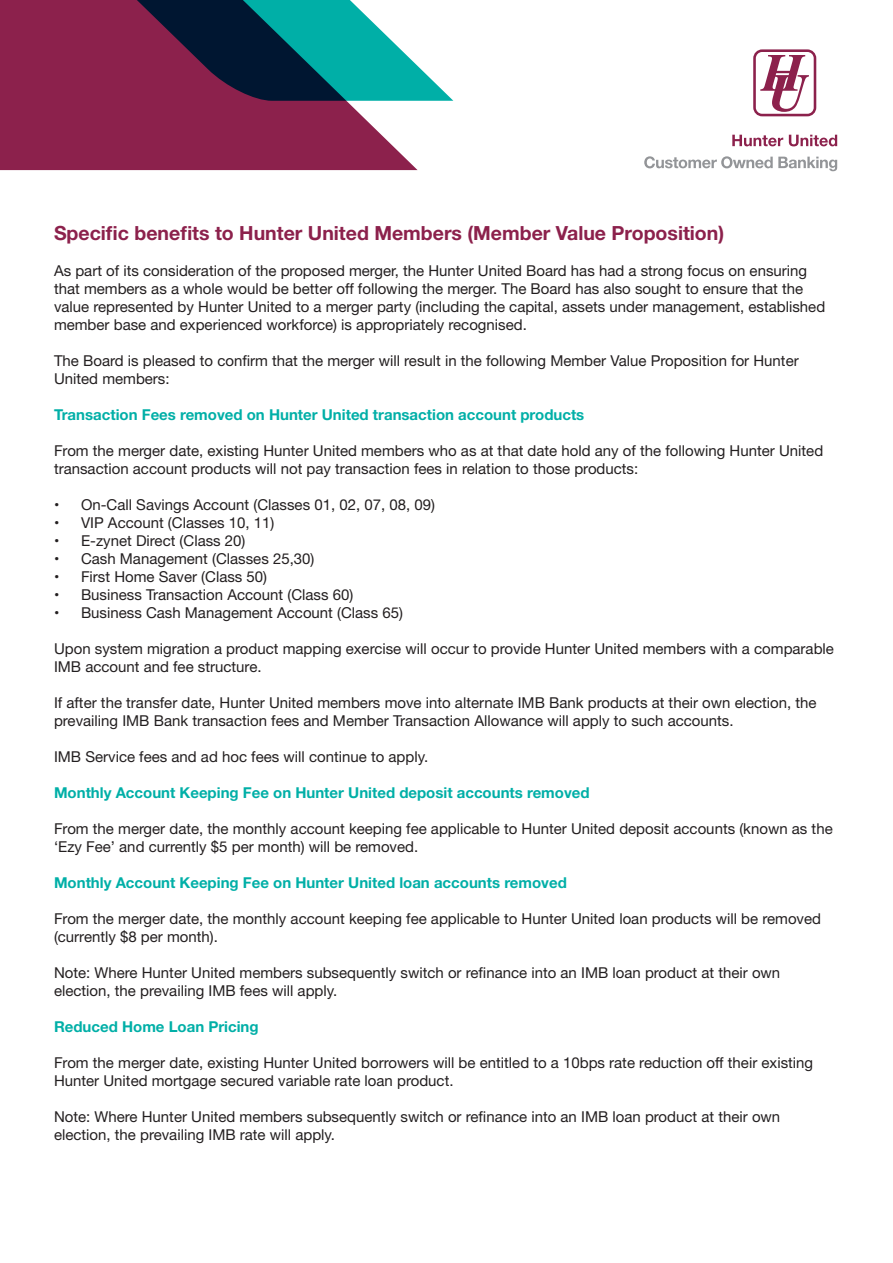
<style>
.page{position:relative;width:893px;height:1263px;background:#fff}
.page>*{position:absolute;margin:0;border:0;box-sizing:border-box;transform-origin:0 0}
.t1{font:700 19.5px "Helvetica Neue";color:#8c214c}
.t2{font:15px/18px "Helvetica Neue";color:#231f20}
.t3{font:700 15px "Helvetica Neue";color:#00afa7}
</style>
<div class="page">
<div style="left:0;top:0;width:418px;height:170px;background:#8c214c"></div>
<svg style="left:127px;top:0;width:326px;height:101px"></svg>
<svg style="left:753px;top:49px;width:63px;height:67px"></svg>
<svg style="left:732px;top:135px;width:51px;height:11px"></svg>
<svg style="left:789px;top:135px;width:48px;height:11px"></svg>
<svg style="left:644px;top:156px;width:193px;height:15px"></svg>
<p class="t1" style="left:54px;top:218px;width:672px">Specific benefits to Hunter United Members (Member Value Proposition)</p>
<p class="t2" style="left:54px;top:263px;width:773px">As part of its consideration of the proposed merger, the Hunter United Board has had a strong focus on ensuring that members as a whole would be better off following the merger. The Board has also sought to ensure that the value represented by Hunter United to a merger party (including the capital, assets under management, established member base and experienced workforce) is appropriately recognised.</p>
<p class="t2" style="left:54px;top:353px;width:746px">The Board is pleased to confirm that the merger will result in the following Member Value Proposition for Hunter<br>United members:</p>
<p class="t3" style="left:54px;top:403px;width:532px">Transaction Fees removed on Hunter United transaction account products</p>
<p class="t2" style="left:54px;top:443px;width:771px">From the merger date, existing Hunter United members who as at that date hold any of the following Hunter United transaction account products will not pay transaction fees in relation to those products:</p>
<p class="t2" style="left:54px;top:497px;width:382px">• On-Call Savings Account (Classes 01, 02, 07, 08, 09)</p>
<p class="t2" style="left:54px;top:515px;width:222px">• VIP Account (Classes 10, 11)</p>
<p class="t2" style="left:54px;top:533px;width:193px">• E-zynet Direct (Class 20)</p>
<p class="t2" style="left:54px;top:551px;width:262px">• Cash Management (Classes 25,30)</p>
<p class="t2" style="left:54px;top:569px;width:215px">• First Home Saver (Class 50)</p>
<p class="t2" style="left:54px;top:587px;width:301px">• Business Transaction Account (Class 60)</p>
<p class="t2" style="left:54px;top:605px;width:351px">• Business Cash Management Account (Class 65)</p>
<p class="t2" style="left:54px;top:641px;width:781px">Upon system migration a product mapping exercise will occur to provide Hunter United members with a comparable<br>IMB account and fee structure.</p>
<p class="t2" style="left:54px;top:695px;width:764px">If after the transfer date, Hunter United members move into alternate IMB Bank products at their own election, the prevailing IMB Bank transaction fees and Member Transaction Allowance will apply to such accounts.</p>
<p class="t2" style="left:54px;top:749px;width:376px">IMB Service fees and ad hoc fees will continue to apply.</p>
<p class="t3" style="left:54px;top:781px;width:537px">Monthly Account Keeping Fee on Hunter United deposit accounts removed</p>
<p class="t2" style="left:54px;top:821px;width:780px">From the merger date, the monthly account keeping fee applicable to Hunter United deposit accounts (known as the ‘Ezy Fee’ and currently $5 per month) will be removed.</p>
<p class="t3" style="left:54px;top:871px;width:514px">Monthly Account Keeping Fee on Hunter United loan accounts removed</p>
<p class="t2" style="left:54px;top:911px;width:768px">From the merger date, the monthly account keeping fee applicable to Hunter United loan products will be removed (currently $8 per month).</p>
<p class="t2" style="left:54px;top:965px;width:728px">Note: Where Hunter United members subsequently switch or refinance into an IMB loan product at their own election, the prevailing IMB fees will apply.</p>
<p class="t3" style="left:54px;top:1015px;width:206px">Reduced Home Loan Pricing</p>
<p class="t2" style="left:54px;top:1055px;width:761px">From the merger date, existing Hunter United borrowers will be entitled to a 10bps rate reduction off their existing<br>Hunter United mortgage secured variable rate loan product.</p>
<p class="t2" style="left:54px;top:1109px;width:728px">Note: Where Hunter United members subsequently switch or refinance into an IMB loan product at their own election, the prevailing IMB rate will apply.</p>
</div>
